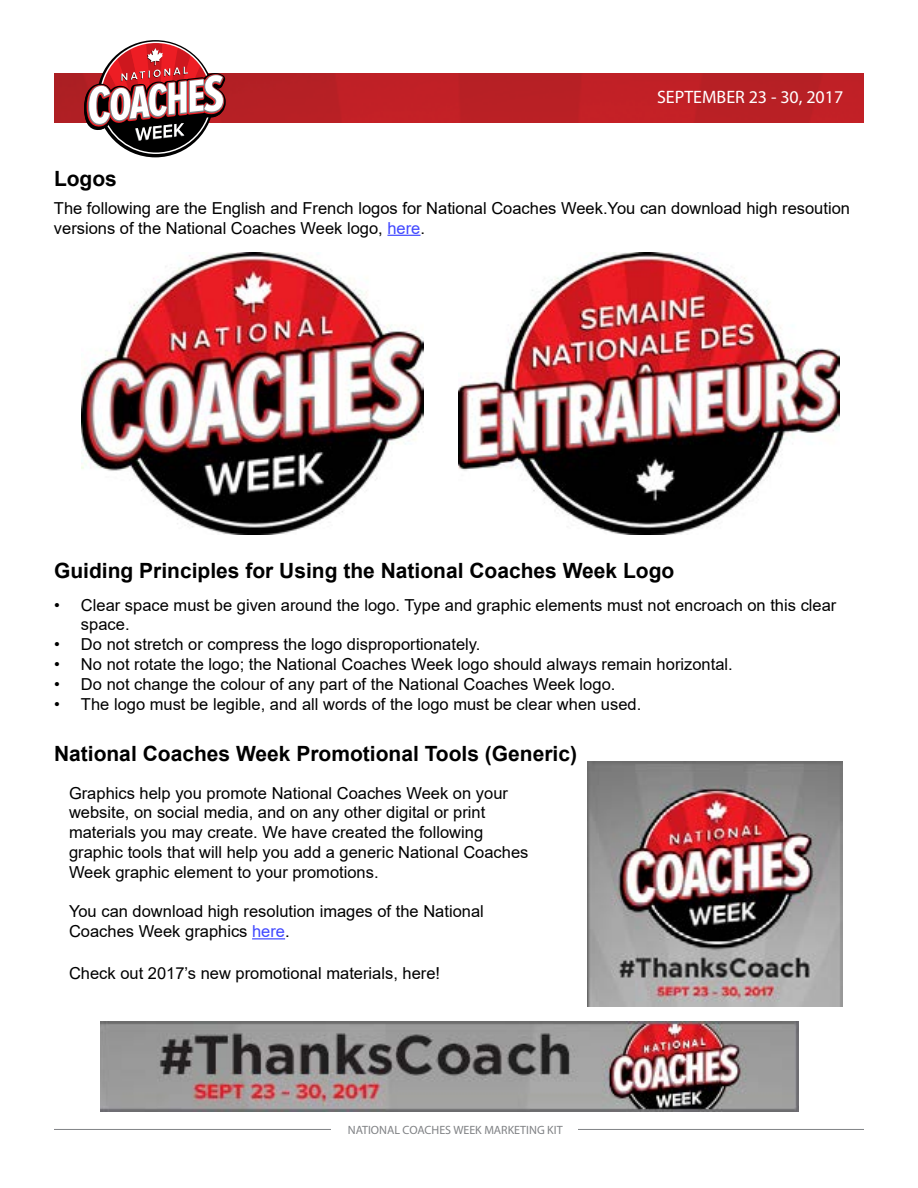
<style>
.page{position:relative;width:918px;height:1188px;background:#fff}
.page>*{position:absolute;margin:0;border:0;box-sizing:border-box;transform-origin:0 0}
.t1{font:700 21px "Arial";color:#000}
.t2{font:18px "Myriad Pro";color:#fff}
.t3{font:16.5px/19.8px "Arial";color:#000}
.t4{font:12px "Myriad Pro";color:#808285}
.s1{color:#4047ff}
</style>
<div class="page">
<img style="left:54px;top:73px;width:810px;height:50px">
<svg style="left:84px;top:41px;width:142px;height:114px"></svg>
<hr style="left:54px;top:1129px;width:810px;height:1px;background:#808285">
<div style="left:332px;top:1118px;width:246px;height:24px;background:#fff"></div>
<hr style="left:387px;top:235px;width:34px;height:1px;background:#4047ff">
<img style="left:81px;top:253px;width:342px;height:282px">
<img style="left:459px;top:253px;width:380px;height:282px">
<hr style="left:252px;top:938px;width:33px;height:1px;background:#4047ff">
<img style="left:587px;top:762px;width:255px;height:244px">
<img style="left:100px;top:1022px;width:698px;height:90px">
<p class="t2" style="left:657px;top:86px;width:188px">SEPTEMBER 23 - 30, 2017</p>
<p class="t1" style="left:54px;top:164px;width:65px">Logos</p>
<p class="t3" style="left:54px;top:198px;width:798px">The following are the English and French logos for National Coaches Week.You can download high resoution versions of the National Coaches Week logo, <span class="s1">here</span>.</p>
<p class="t1" style="left:54px;top:556px;width:622px">Guiding Principles for Using the National Coaches Week Logo</p>
<p class="t3" style="left:81px;top:595px;width:757px;text-indent:-27px">• Clear space must be given around the logo. Type and graphic elements must not encroach on this clear space.</p>
<p class="t3" style="left:54px;top:634px;width:428px">• Do not stretch or compress the logo disproportionately.</p>
<p class="t3" style="left:54px;top:654px;width:680px">• No not rotate the logo; the National Coaches Week logo should always remain horizontal.</p>
<p class="t3" style="left:54px;top:674px;width:563px">• Do not change the colour of any part of the National Coaches Week logo.</p>
<p class="t3" style="left:54px;top:694px;width:589px">• The logo must be legible, and all words of the logo must be clear when used.</p>
<p class="t1" style="left:54px;top:739px;width:525px">National Coaches Week Promotional Tools (Generic)</p>
<p class="t3" style="left:69px;top:783px;width:461px">Graphics help you promote National Coaches Week on your website, on social media, and on any other digital or print materials you may create. We have created the following graphic tools that will help you add a generic National Coaches Week graphic element to your promotions.</p>
<p class="t3" style="left:69px;top:902px;width:416px">You can download high resolution images of the National<br>Coaches Week graphics <span class="s1">here</span>.</p>
<p class="t3" style="left:69px;top:963px;width:373px">Check out 2017’s new promotional materials, here!</p>
<p class="t4" style="left:348px;top:1122px;width:216px">NATIONAL COACHES WEEK MARKETING KIT</p>
</div>
